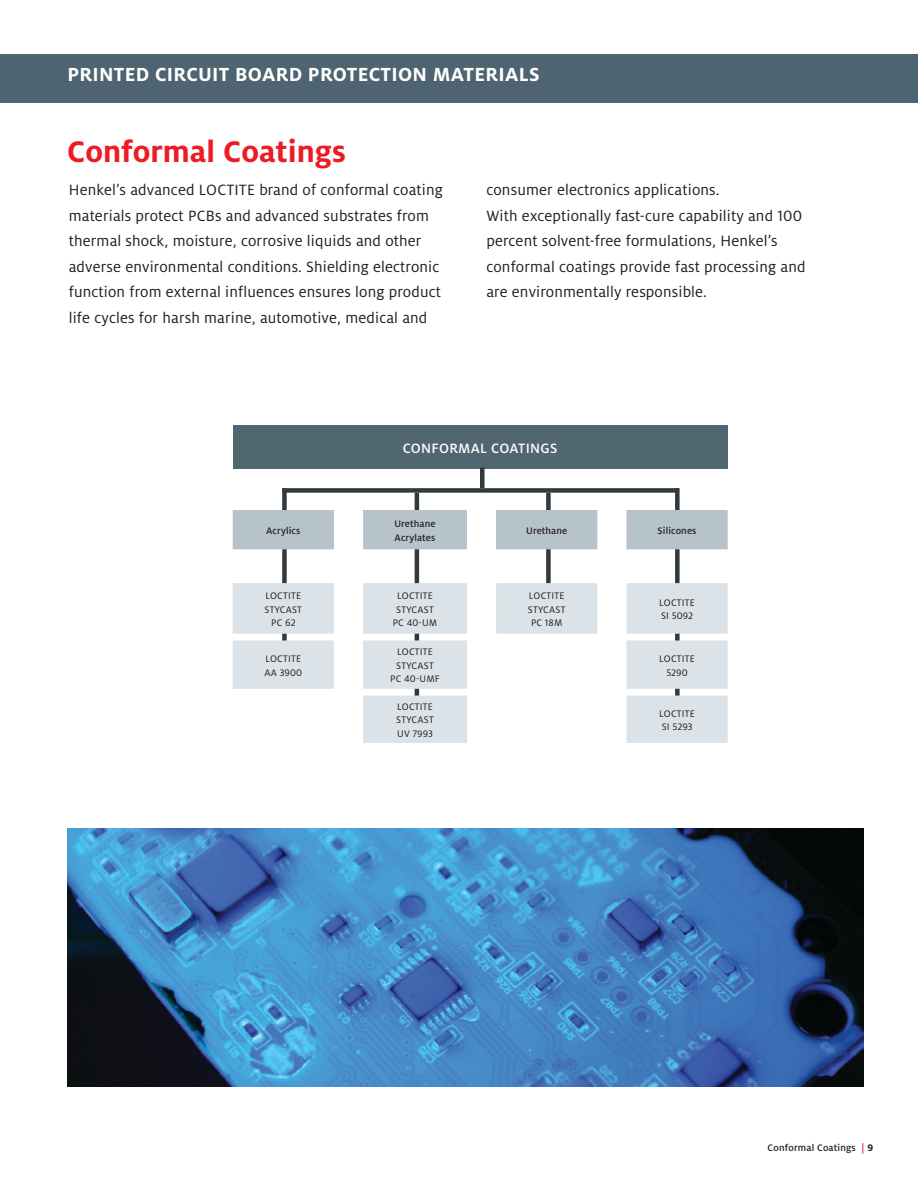
<style>
.page{position:relative;width:918px;height:1188px;background:#fff}
.page>*{position:absolute;margin:0;border:0;box-sizing:border-box;transform-origin:0 0}
.t1{font:700 33px "Henkel Milo";color:#ed1c24}
.Grey_Subheader{font:700 21px "Henkel Milo";letter-spacing:.015em;color:#fff}
.Body-Copy_11{font:16.5px/25.5px "Henkel Milo";letter-spacing:.01em;color:#231f20}
.Table_Header{font:500 15px "Henkel Milo";letter-spacing:.02em;color:#fff}
.TableBody{font:10.5px/13.5px "Henkel Milo";letter-spacing:.02em;color:#231f20;text-align:center}
.TableBody-2{font:500 10.5px "Henkel Milo";letter-spacing:.01em;color:#231f20}
.s1{font-size:10.65px;color:#e31e26}
.s2{font-weight:700;font-size:10.65px}
</style>
<div class="page">
<img style="left:67px;top:828px;width:797px;height:258px">
<div style="left:282px;top:488px;width:5px;height:185px;background:#313a3d"></div>
<div style="left:675px;top:488px;width:5px;height:249px;background:#313a3d"></div>
<hr style="left:415px;top:493px;width:4px;height:240px;background:#313a3d">
<div style="left:546px;top:493px;width:5px;height:131px;background:#313a3d"></div>
<div style="left:233px;top:425px;width:495px;height:44px;background:#506671"></div>
<svg style="left:233px;top:510px;width:495px;height:39px"></svg>
<svg style="left:233px;top:583px;width:495px;height:160px;fill:#dbe3e8"></svg>
<div style="left:480px;top:468px;width:5px;height:20px;background:#313a3d"></div>
<div style="left:282px;top:488px;width:397px;height:5px;background:#313a3d"></div>
<div style="left:0;top:54px;width:918px;height:49px;background:#4e6571"></div>
<p class="Grey_Subheader" style="left:68px;top:62px;width:473px">PRINTED CIRCUIT BOARD PROTECTION MATERIALS</p>
<p class="t1" style="left:67px;top:133px;width:280px">Conformal Coatings</p>
<p class="Body-Copy_11" style="left:69px;top:178px;width:376px">Henkel’s advanced LOCTITE brand of conformal coating materials protect PCBs and advanced substrates from thermal shock, moisture, corrosive liquids and other adverse environmental conditions. Shielding electronic function from external influences ensures long product life cycles for harsh marine, automotive, medical and</p>
<p class="Body-Copy_11" style="left:486px;top:178px;width:321px">consumer electronics applications.<br>With exceptionally fast-cure capability and 100 percent solvent-free formulations, Henkel’s conformal coatings provide fast processing and are environmentally responsible.</p>
<p class="Table_Header" style="left:403px;top:440px;width:156px">CONFORMAL COATINGS</p>
<p class="TableBody-2" style="left:266px;top:525px;width:36px">Acrylics</p>
<p class="TableBody-2" style="left:394px;top:518px;width:43px">Urethane</p>
<p class="TableBody-2" style="left:395px;top:532px;width:42px">Acrylates</p>
<p class="TableBody-2" style="left:526px;top:525px;width:43px">Urethane</p>
<p class="TableBody-2" style="left:658px;top:525px;width:40px">Silicones</p>
<p class="TableBody" style="left:265px;top:589px;width:37px">LOCTITE</p>
<p class="TableBody" style="left:265px;top:603px;width:39px">STYCAST<br>PC 62</p>
<p class="TableBody" style="left:397px;top:589px;width:37px">LOCTITE</p>
<p class="TableBody" style="left:393px;top:603px;width:46px">STYCAST<br>PC 40-UM</p>
<p class="TableBody" style="left:529px;top:589px;width:37px">LOCTITE</p>
<p class="TableBody" style="left:528px;top:603px;width:39px">STYCAST</p>
<p class="TableBody" style="left:531px;top:616px;width:33px">PC 18M</p>
<p class="TableBody" style="left:659px;top:596px;width:37px">LOCTITE</p>
<p class="TableBody" style="left:661px;top:609px;width:34px">SI 5092</p>
<p class="TableBody" style="left:265px;top:652px;width:37px">LOCTITE</p>
<p class="TableBody" style="left:265px;top:666px;width:39px">AA 3900</p>
<p class="TableBody" style="left:397px;top:645px;width:37px">LOCTITE</p>
<p class="TableBody" style="left:390px;top:659px;width:51px">STYCAST<br>PC 40-UMF</p>
<p class="TableBody" style="left:659px;top:652px;width:37px">LOCTITE</p>
<p class="TableBody" style="left:666px;top:666px;width:23px">5290</p>
<p class="TableBody" style="left:397px;top:700px;width:37px">LOCTITE</p>
<p class="TableBody" style="left:396px;top:713px;width:39px">STYCAST</p>
<p class="TableBody" style="left:397px;top:727px;width:37px">UV 7993</p>
<p class="TableBody" style="left:659px;top:707px;width:37px">LOCTITE</p>
<p class="TableBody" style="left:662px;top:720px;width:32px">SI 5293</p>
<p class="TableBody-2" style="left:768px;top:1142px;width:107px">Conformal Coatings <span class="s1">|</span> <span class="s2">9</span></p>
</div>
